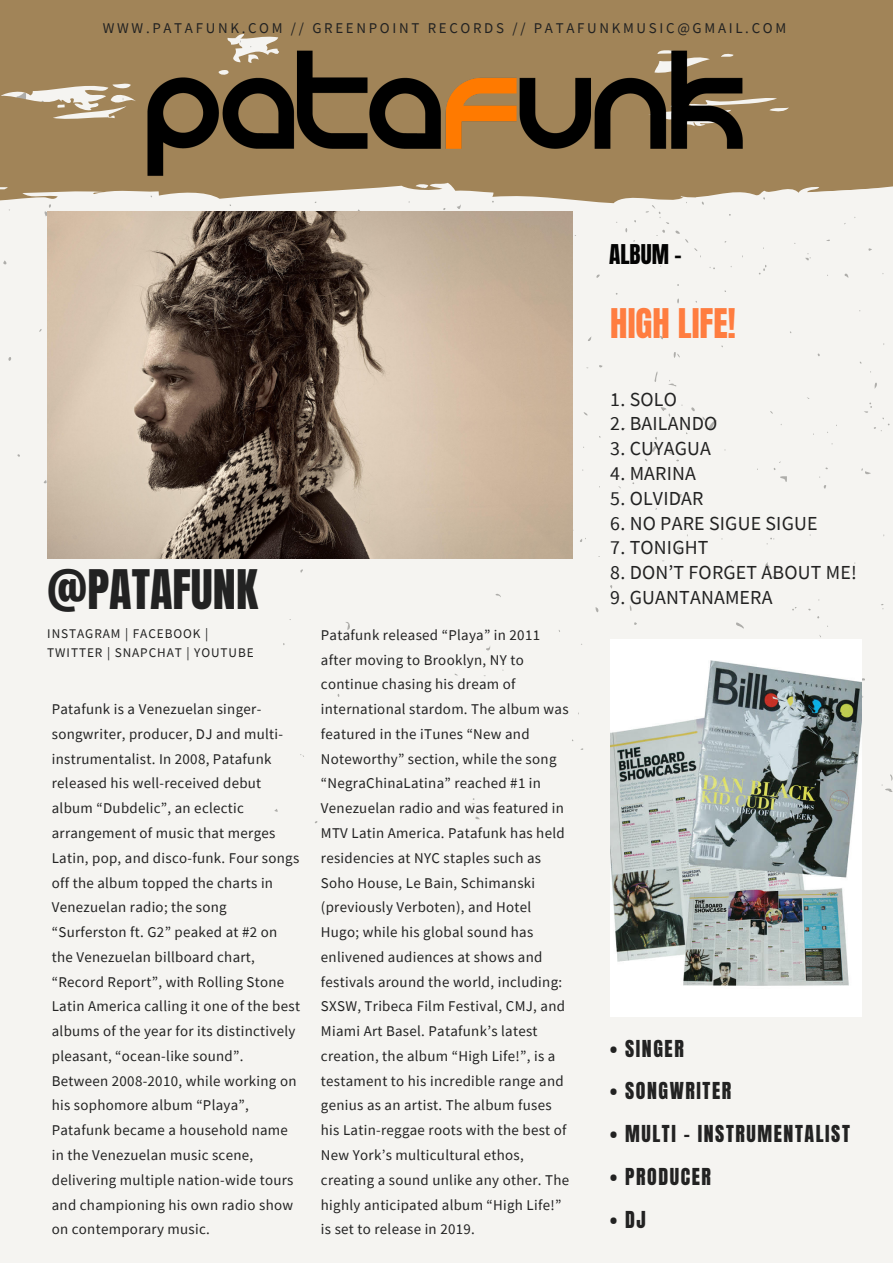
<style>
.page{position:relative;width:893px;height:1263px;background:#f5f4f1}
.page>*{position:absolute;margin:0;border:0;box-sizing:border-box;transform-origin:0 0}
.t1{font:46.35px "Anton";color:#222}
.t2{font:34.8px "Anton";color:#ff7d40}
.t3{font:23.25px "Anton";color:#030303}
.t4{font:19.8px "Source Sans Pro";letter-spacing:.01em;color:#222}
.t5{font:19.8px "Anton";letter-spacing:.08em;color:#222}
.t6{font:14.85px/24.8px "Source Sans Pro";letter-spacing:.02em;color:#222}
.t7{font:14.85px "Source Sans Pro";letter-spacing:.18em;color:#222}
.t8{font:13.2px/19.2px "Source Sans Pro";letter-spacing:.07em;color:#222}
</style>
<div class="page">
<svg style="left:0;top:0;width:893px;height:240px;fill:#a18458"></svg>
<img style="left:47px;top:212px;width:525px;height:346px">
<img style="left:109px;top:39px;width:672px;height:156px">
<img style="left:610px;top:640px;width:251px;height:377px">
<p class="t7" style="left:103px;top:18px;width:685px">WWW.PATAFUNK.COM // GREENPOINT RECORDS // PATAFUNKMUSIC@GMAIL.COM</p>
<h3 class="t3" style="left:609px;top:238px;width:74px">ALBUM -</h3>
<h1 class="t1" style="left:47px;top:557px;width:212px">@PATAFUNK</h1>
<p class="t8" style="left:47px;top:623px;width:208px">INSTAGRAM | FACEBOOK |<br>TWITTER | SNAPCHAT | YOUTUBE</p>
<p class="t6" style="left:52px;top:696px;width:250px">Patafunk is a Venezuelan singer&shy;songwriter, producer, DJ and multi&shy;instrumentalist. In 2008, Patafunk released his well-received debut album “Dubdelic”, an eclectic arrangement of music that merges Latin, pop, and disco-funk. Four songs off the album topped the charts in Venezuelan radio; the song “Surferston ft. G2” peaked at #2 on the Venezuelan billboard chart, “Record Report”, with Rolling Stone Latin America calling it one of the best albums of the year for its distinctively pleasant, “ocean-like sound”.<br>Between 2008-2010, while working on his sophomore album “Playa”, Patafunk became a household name in the Venezuelan music scene, delivering multiple nation-wide tours and championing his own radio show on contemporary music.</p>
<p class="t6" style="left:321px;top:622px;width:250px">Patafunk released “Playa” in 2011 after moving to Brooklyn, NY to continue chasing his dream of international stardom. The album was featured in the iTunes “New and Noteworthy” section, while the song “NegraChinaLatina” reached #1 in Venezuelan radio and was featured in MTV Latin America. Patafunk has held residencies at NYC staples such as Soho House, Le Bain, Schimanski (previously Verboten), and Hotel Hugo; while his global sound has enlivened audiences at shows and festivals around the world, including:<br>SXSW, Tribeca Film Festival, CMJ, and Miami Art Basel. Patafunk’s latest creation, the album “High Life!”, is a testament to his incredible range and genius as an artist. The album fuses his Latin-reggae roots with the best of New York’s multicultural ethos, creating a sound unlike any other. The highly anticipated album “High Life!” is set to release in 2019.</p>
<h2 class="t2" style="left:610px;top:298px;width:127px">HIGH LIFE!</h2>
<h3 class="t4" style="left:610px;top:386px;width:68px">1. SOLO</h3>
<h3 class="t4" style="left:610px;top:411px;width:109px">2. BAILANDO</h3>
<h3 class="t4" style="left:610px;top:436px;width:102px">3. CUYAGUA</h3>
<h3 class="t4" style="left:610px;top:460px;width:87px">4. MARINA</h3>
<h3 class="t4" style="left:610px;top:485px;width:95px">5. OLVIDAR</h3>
<h3 class="t4" style="left:610px;top:510px;width:209px">6. NO PARE SIGUE SIGUE</h3>
<h3 class="t4" style="left:610px;top:535px;width:100px">7. TONIGHT</h3>
<h3 class="t4" style="left:610px;top:560px;width:248px">8. DON’T FORGET ABOUT ME!</h3>
<h3 class="t4" style="left:610px;top:584px;width:164px">9. GUANTANAMERA</h3>
<h3 class="t5" style="left:610px;top:1034px;width:75px">• SINGER</h3>
<h3 class="t5" style="left:610px;top:1077px;width:122px">• SONGWRITER</h3>
<h3 class="t5" style="left:610px;top:1119px;width:241px">• MULTI - INSTRUMENTALIST</h3>
<h3 class="t5" style="left:610px;top:1162px;width:102px">• PRODUCER</h3>
<h3 class="t5" style="left:610px;top:1205px;width:37px">• DJ</h3>
</div>
